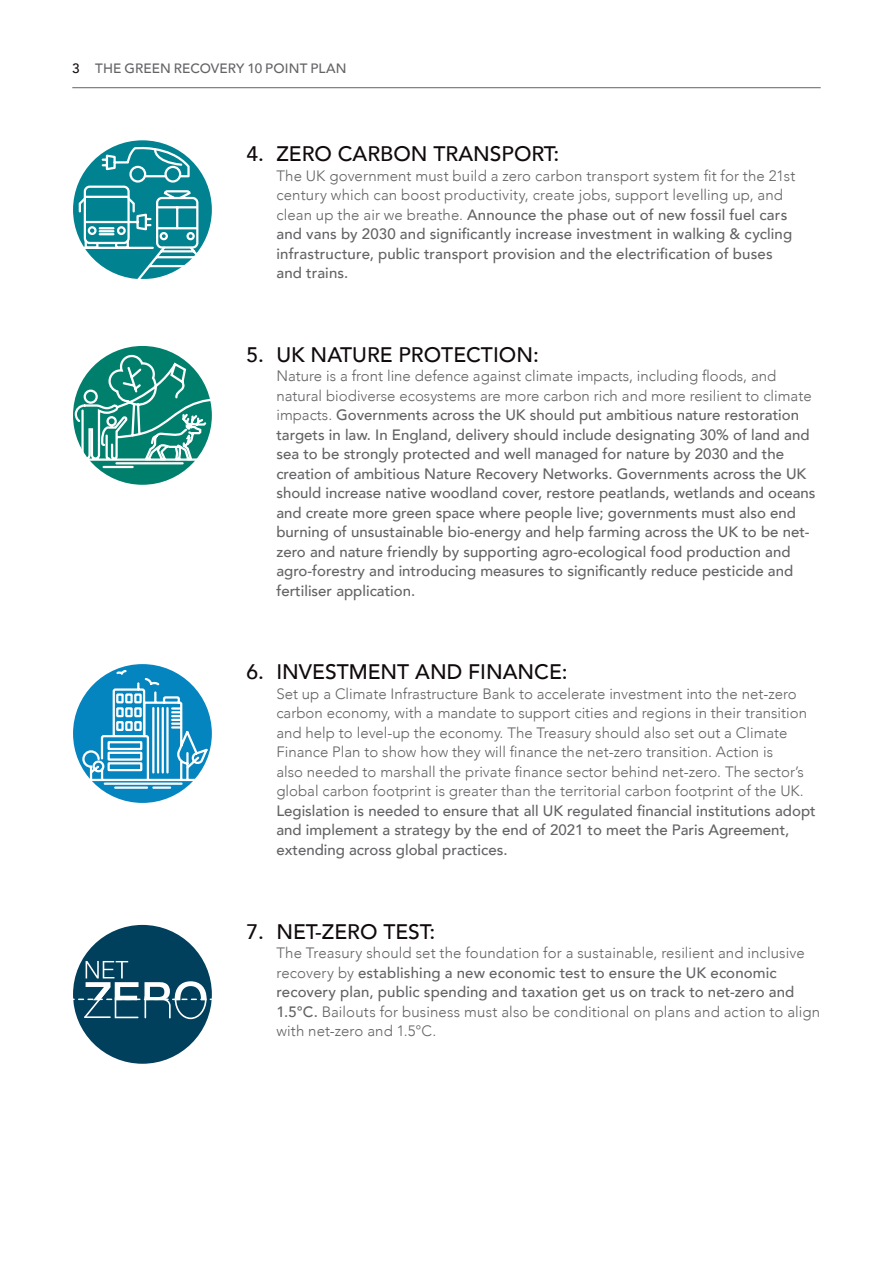
<style>
.page{position:relative;width:893px;height:1263px;background:#fff}
.page>*{position:absolute;margin:0;border:0;box-sizing:border-box;transform-origin:0 0}
.t1{font:500 21px "Avenir";color:#110a0c}
.t2{font:500 15px/19.5px "Avenir";color:#636366}
.t3{font:300 15px/19.5px "Avenir";color:#636366}
.t4{font:500 13.5px "Avenir";letter-spacing:.01em;color:#636366}
.s1{color:#110a0c}
.s2{font-weight:300}
.s3{font-weight:500}
</style>
<div class="page">
<div style="left:73px;top:925px;width:139px;height:139px;background:#00405d;border-radius:50%"></div>
<div style="left:73px;top:346px;width:139px;height:139px;background:#00806c;border-radius:50%"></div>
<div style="left:73px;top:664px;width:139px;height:139px;background:#0585bf;border-radius:50%"></div>
<hr style="left:72px;top:87px;width:749px;height:1px;background:#636366">
<svg style="left:73px;top:144px;width:139px;height:135px"></svg>
<svg style="left:73px;top:354px;width:139px;height:115px"></svg>
<svg style="left:76px;top:669px;width:133px;height:121px"></svg>
<svg style="left:73px;top:961px;width:139px;height:58px"></svg>
<p class="t4" style="left:72px;top:57px;width:276px"><span class="s1">3</span> THE GREEN RECOVERY 10 POINT PLAN</p>
<h1 class="t1" style="left:247px;top:136px;width:314px">4. ZERO CARBON TRANSPORT:</h1>
<p class="t2" style="left:276px;top:165px;width:521px"><span class="s2">The UK government must build a zero carbon transport system fit for the 21st century which can boost productivity, create jobs, support levelling up, and clean up the air we breathe.</span> Announce the phase out of new fossil fuel cars and vans by 2030 and significantly increase investment in walking &amp; cycling infrastructure, public transport provision and the electrification of buses and trains.</p>
<h1 class="t1" style="left:247px;top:336px;width:294px">5. UK NATURE PROTECTION:</h1>
<p class="t2" style="left:276px;top:366px;width:541px"><span class="s2">Nature is a front line defence against climate impacts, including floods, and natural biodiverse ecosystems are more carbon rich and more resilient to climate impacts.</span> Governments across the UK should put ambitious nature restoration targets in law. In England, delivery should include designating 30% of land and sea to be strongly protected and well managed for nature by 2030 and the creation of ambitious Nature Recovery Networks. Governments across the UK should increase native woodland cover, restore peatlands, wetlands and oceans and create more green space where people live; governments must also end burning of unsustainable bio-energy and help farming across the UK to be net&shy;zero and nature friendly by supporting agro-ecological food production and agro-forestry and introducing measures to significantly reduce pesticide and fertiliser application.</p>
<h1 class="t1" style="left:247px;top:654px;width:323px">6. INVESTMENT AND FINANCE:</h1>
<p class="t3" style="left:276px;top:684px;width:532px">Set up a Climate Infrastructure Bank to accelerate investment into the net-zero carbon economy, with a mandate to support cities and regions in their transition and help to level-up the economy. The Treasury should also set out a Climate Finance Plan to show how they will finance the net-zero transition. Action is<br>also needed to marshall the private finance sector behind net-zero. The sector’s global carbon footprint is greater than the territorial carbon footprint of the UK.</p>
<p class="t2" style="left:276px;top:800px;width:541px">Legislation is needed to ensure that all UK regulated financial institutions adopt and implement a strategy by the end of 2021 to meet the Paris Agreement, extending across global practices.</p>
<h1 class="t1" style="left:247px;top:913px;width:190px">7. NET-ZERO TEST:</h1>
<p class="t3" style="left:276px;top:943px;width:545px">The Treasury should set the foundation for a sustainable, resilient and inclusive recovery by <span class="s3">establishing a new economic test to ensure the UK economic recovery plan, public spending and taxation get us on track to net-zero and 1.5°C.</span> Bailouts for business must also be conditional on plans and action to align with net-zero and 1.5°C.</p>
</div>
